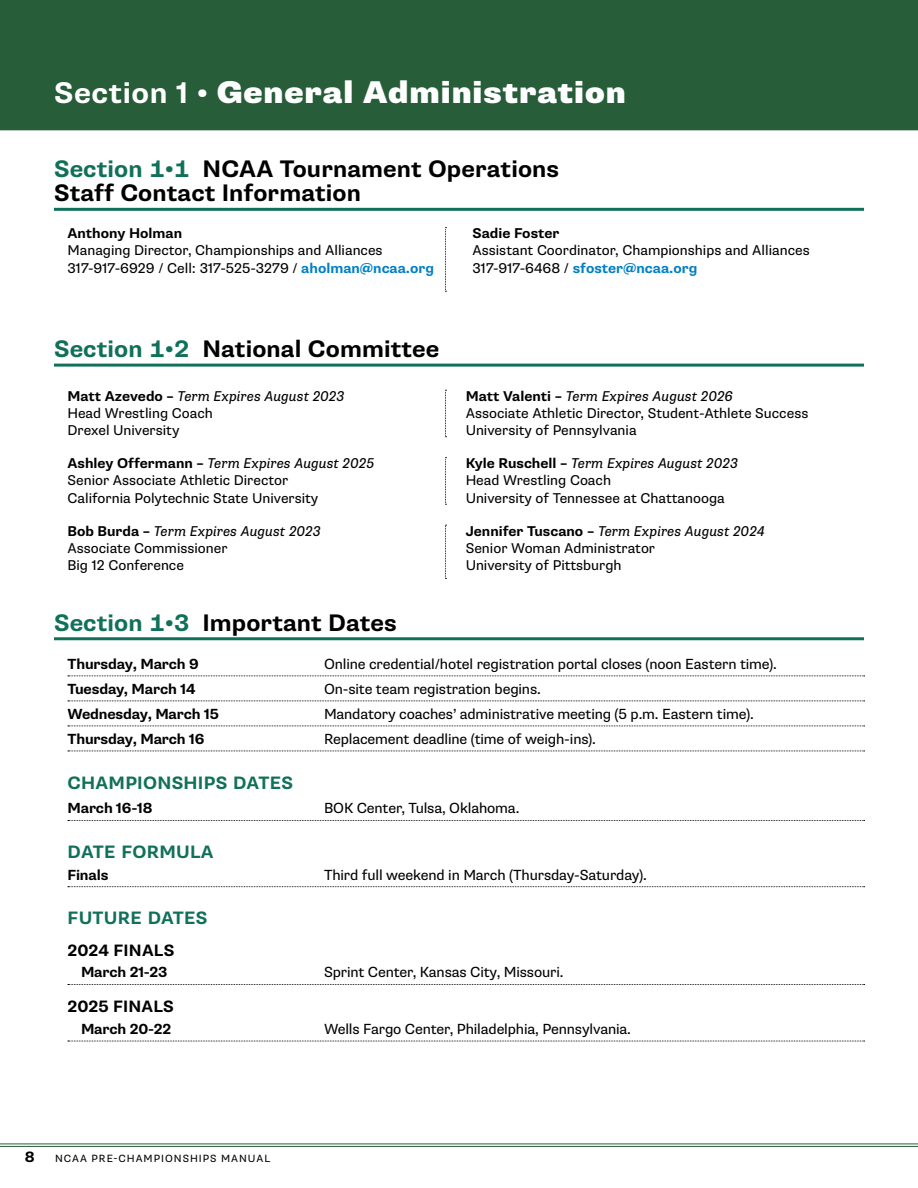
<style>
.page{position:relative;width:918px;height:1188px;background:#fff}
.page>*{position:absolute;margin:0;border:0;box-sizing:border-box;transform-origin:0 0}
.t1{font:900 31.5px "Supria Sans";letter-spacing:.03em;color:#fff}
.t2{font:700 24px/24px "Supria Sans";letter-spacing:.005em;color:#000}
.t3{font:700 18px "Supria Sans";letter-spacing:.015em;color:#117059}
.t4{font:700 16.5px "Supria Sans";letter-spacing:.015em;color:#000}
.t5{font:700 15px "Supria Sans";color:#000}
.t6{font:14.7px "Supria Sans";letter-spacing:-.01em;color:#000}
.t7{font:700 14.7px "Supria Sans";letter-spacing:-.01em;color:#000}
.t8{font:14.25px/17.2px "Supria Sans";color:#000}
.t9{font:700 14.25px "Supria Sans";color:#000}
.t10{font:10.5px "Supria Sans";letter-spacing:.095em;color:#000}
.s1{font-weight:700;font-size:30px}
.s2{color:#117059}
.s3{font-weight:700;color:#0080c5}
.s4{font-weight:700}
.s5{font-style:italic}
</style>
<div class="page">
<hr style="left:54px;top:208px;width:810px;height:3px;background:#117059">
<hr style="left:54px;top:364px;width:810px;height:3px;background:#117059">
<hr style="left:54px;top:637px;width:810px;height:3px;background:#117059">
<svg style="left:68px;top:676px;width:797px;height:1px"></svg>
<svg style="left:68px;top:701px;width:797px;height:1px"></svg>
<svg style="left:68px;top:726px;width:797px;height:1px"></svg>
<svg style="left:68px;top:751px;width:797px;height:1px"></svg>
<svg style="left:68px;top:820px;width:797px;height:1px"></svg>
<svg style="left:68px;top:886px;width:797px;height:1px"></svg>
<svg style="left:68px;top:984px;width:797px;height:1px"></svg>
<svg style="left:68px;top:1041px;width:797px;height:1px"></svg>
<svg style="left:445px;top:227px;width:2px;height:65px"></svg>
<svg style="left:445px;top:390px;width:2px;height:47px"></svg>
<svg style="left:445px;top:457px;width:2px;height:48px"></svg>
<svg style="left:445px;top:525px;width:2px;height:54px"></svg>
<div style="left:0;top:0;width:918px;height:130px;background:#275d38"></div>
<hr style="left:0;top:1144px;width:918px;height:1px;background:#275d38">
<hr style="left:0;top:1146px;width:918px;height:1px;background:#275d38">
<h1 class="t1" style="left:54px;top:73px;width:573px"><span class="s1">Section 1 •</span> General Administration</h1>
<h1 class="t1" style="left:176px;top:76px;width:498px"><span class="s1">2 •</span> Conflict of Interest Policy</h1>
<h2 class="t2" style="left:54px;top:157px;width:507px"><span class="s2">Section 1•1</span> NCAA Tournament Operations<br>Staff Contact Information</h2>
<p class="t9" style="left:68px;top:224px;width:116px">Anthony Holman</p>
<p class="t8" style="left:68px;top:242px;width:368px">Managing Director, Championships and Alliances<br>317-917-6929 / Cell: 317-525-3279 / <span class="s3">aholman@ncaa.org</span></p>
<p class="t9" style="left:472px;top:224px;width:88px">Sadie Foster</p>
<p class="t8" style="left:472px;top:242px;width:339px">Assistant Coordinator, Championships and Alliances<br>317-917-6468 / <span class="s3">sfoster@ncaa.org</span></p>
<h2 class="t2" style="left:54px;top:337px;width:387px"><span class="s2">Section 1•2</span> National Committee</h2>
<p class="t8" style="left:68px;top:387px;width:278px"><span class="s4">Matt Azevedo –</span> <span class="s5">Term Expires August 2023<br></span>Head Wrestling Coach<br>Drexel University</p>
<p class="t8" style="left:466px;top:387px;width:344px"><span class="s4">Matt Valenti –</span> <span class="s5">Term Expires August 2026<br></span>Associate Athletic Director, Student-Athlete Success<br>University of Pennsylvania</p>
<p class="t8" style="left:68px;top:455px;width:308px"><span class="s4">Ashley Offermann –</span> <span class="s5">Term Expires August 2025<br></span>Senior Associate Athletic Director<br>California Polytechnic State University</p>
<p class="t8" style="left:466px;top:455px;width:274px"><span class="s4">Kyle Ruschell –</span> <span class="s5">Term Expires August 2023<br></span>Head Wrestling Coach<br>University of Tennessee at Chattanooga</p>
<p class="t8" style="left:68px;top:522px;width:255px"><span class="s4">Bob Burda –</span> <span class="s5">Term Expires August 2023<br></span>Associate Commissioner<br>Big 12 Conference</p>
<p class="t8" style="left:466px;top:522px;width:301px"><span class="s4">Jennifer Tuscano –</span> <span class="s5">Term Expires August 2024<br></span>Senior Woman Administrator<br>University of Pittsburgh</p>
<h2 class="t2" style="left:54px;top:611px;width:344px"><span class="s2">Section 1•3</span> Important Dates</h2>
<p class="t7" style="left:68px;top:655px;width:133px">Thursday, March 9</p>
<p class="t6" style="left:324px;top:655px;width:454px">Online credential/hotel registration portal closes (noon Eastern time).</p>
<p class="t7" style="left:68px;top:680px;width:130px">Tuesday, March 14</p>
<p class="t6" style="left:324px;top:680px;width:218px">On-site team registration begins.</p>
<p class="t7" style="left:68px;top:705px;width:153px">Wednesday, March 15</p>
<p class="t6" style="left:324px;top:705px;width:431px">Mandatory coaches’ administrative meeting (5 p.m. Eastern time).</p>
<p class="t7" style="left:68px;top:730px;width:139px">Thursday, March 16</p>
<p class="t6" style="left:324px;top:730px;width:273px">Replacement deadline (time of weigh-ins).</p>
<p class="t3" style="left:68px;top:771px;width:227px">CHAMPIONSHIPS DATES</p>
<p class="t7" style="left:68px;top:799px;width:86px">March 16-18</p>
<p class="t6" style="left:324px;top:799px;width:197px">BOK Center, Tulsa, Oklahoma.</p>
<p class="t3" style="left:68px;top:841px;width:147px">DATE FORMULA</p>
<p class="t7" style="left:68px;top:866px;width:43px">Finals</p>
<p class="t6" style="left:324px;top:866px;width:325px">Third full weekend in March (Thursday-Saturday).</p>
<p class="t3" style="left:68px;top:907px;width:141px">FUTURE DATES</p>
<p class="t4" style="left:68px;top:940px;width:108px">2024 FINALS</p>
<p class="t7" style="left:81px;top:963px;width:88px">March 21-23</p>
<p class="t6" style="left:324px;top:963px;width:241px">Sprint Center, Kansas City, Missouri.</p>
<p class="t4" style="left:68px;top:997px;width:108px">2025 FINALS</p>
<p class="t7" style="left:81px;top:1020px;width:92px">March 20-22</p>
<p class="t6" style="left:324px;top:1020px;width:309px">Wells Fargo Center, Philadelphia, Pennsylvania.</p>
<p class="t5" style="left:25px;top:1147px;width:11px">8</p>
<p class="t10" style="left:55px;top:1152px;width:217px">NCAA PRE-CHAMPIONSHIPS MANUAL</p>
</div>
